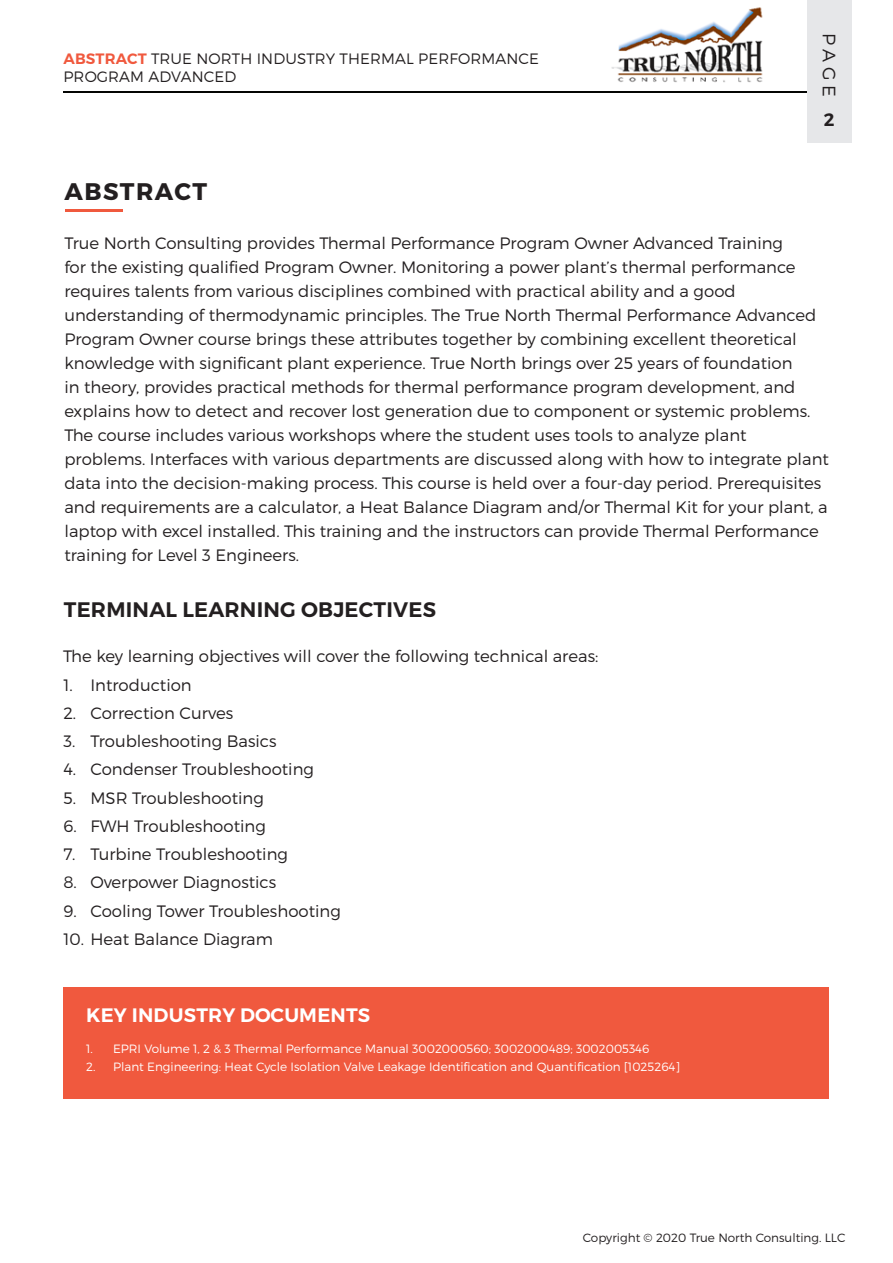
<style>
.page{position:relative;width:893px;height:1263px;background:#fff}
.page>*{position:absolute;margin:0;border:0;box-sizing:border-box;transform-origin:0 0}
.Subtitle{font:700 24px "Montserrat";letter-spacing:.06em;color:#231f20}
.Headline_title{font:600 21px "Montserrat";letter-spacing:.01em;color:#231f20}
.Headline_title-2{font:600 19.5px "Montserrat";letter-spacing:.01em;color:#fff}
.t1{font:300 18px "Montserrat";color:#231f20}
.t2{font:600 18px "Montserrat";color:#231f20}
.Body_Text{font:300 16.5px/24px "Montserrat";color:#231f20}
.t3{font:300 15px/18px "Montserrat";letter-spacing:.01em;color:#231f20}
.t4{font:300 12px "Montserrat";color:#fff}
.t5{font:300 12px "Montserrat";color:#231f20}
.s1{font-weight:600;color:#f0593e}
</style>
<div class="page">
<hr style="left:64px;top:91px;width:765px;height:2px;background:#040503">
<div style="left:807px;top:0;width:44px;height:143px;background:#e6e7e9"></div>
<img style="left:611px;top:7px;width:152px;height:76px">
<div style="left:64px;top:987px;width:765px;height:111px;background:#f0593e"></div>
<hr style="left:65px;top:209px;width:58px;height:3px;background:#f0593e">
<p class="t3" style="left:63px;top:49px;width:477px"><span class="s1">ABSTRACT</span> TRUE NORTH INDUSTRY THERMAL PERFORMANCE<br>PROGRAM ADVANCED</p>
<p class="t1" style="left:840px;top:33px;width:65px;rotate:90deg">PAGE</p>
<p class="t2" style="left:824px;top:108px;width:12px">2</p>
<p class="Subtitle" style="left:65px;top:177px;width:144px">ABSTRACT</p>
<p class="Body_Text" style="left:64px;top:231px;width:766px">True North Consulting provides Thermal Performance Program Owner Advanced Training<br>for the existing qualified Program Owner. Monitoring a power plant’s thermal performance requires talents from various disciplines combined with practical ability and a good understanding of thermodynamic principles. The True North Thermal Performance Advanced Program Owner course brings these attributes together by combining excellent theoretical knowledge with significant plant experience. True North brings over 25 years of foundation<br>in theory, provides practical methods for thermal performance program development, and explains how to detect and recover lost generation due to component or systemic problems.<br>The course includes various workshops where the student uses tools to analyze plant problems. Interfaces with various departments are discussed along with how to integrate plant data into the decision-making process. This course is held over a four-day period. Prerequisites and requirements are a calculator, a Heat Balance Diagram and/or Thermal Kit for your plant, a laptop with excel installed. This training and the instructors can provide Thermal Performance training for Level 3 Engineers.</p>
<p class="Headline_title" style="left:64px;top:596px;width:374px">TERMINAL LEARNING OBJECTIVES</p>
<p class="Body_Text" style="left:63px;top:643px;width:537px">The key learning objectives will cover the following technical areas:</p>
<p class="Body_Text" style="left:63px;top:672px;width:130px">1. Introduction</p>
<p class="Body_Text" style="left:63px;top:701px;width:172px">2. Correction Curves</p>
<p class="Body_Text" style="left:63px;top:729px;width:215px">3. Troubleshooting Basics</p>
<p class="Body_Text" style="left:63px;top:757px;width:252px">4. Condenser Troubleshooting</p>
<p class="Body_Text" style="left:63px;top:785px;width:202px">5. MSR Troubleshooting</p>
<p class="Body_Text" style="left:63px;top:814px;width:204px">6. FWH Troubleshooting</p>
<p class="Body_Text" style="left:63px;top:842px;width:226px">7. Turbine Troubleshooting</p>
<p class="Body_Text" style="left:63px;top:870px;width:214px">8. Overpower Diagnostics</p>
<p class="Body_Text" style="left:63px;top:898px;width:279px">9. Cooling Tower Troubleshooting</p>
<p class="Body_Text" style="left:63px;top:927px;width:211px">10. Heat Balance Diagram</p>
<p class="Headline_title-2" style="left:86px;top:1003px;width:286px">KEY INDUSTRY DOCUMENTS</p>
<p class="t4" style="left:86px;top:1041px;width:565px">1. EPRI Volume 1, 2 &amp; 3 Thermal Performance Manual 3002000560; 3002000489; 3002005346</p>
<p class="t4" style="left:86px;top:1059px;width:596px">2. Plant Engineering: Heat Cycle Isolation Valve Leakage Identification and Quantification [1025264]</p>
<p class="t5" style="left:583px;top:1231px;width:264px">Copyright © 2020 True North Consulting. LLC</p>
</div>
